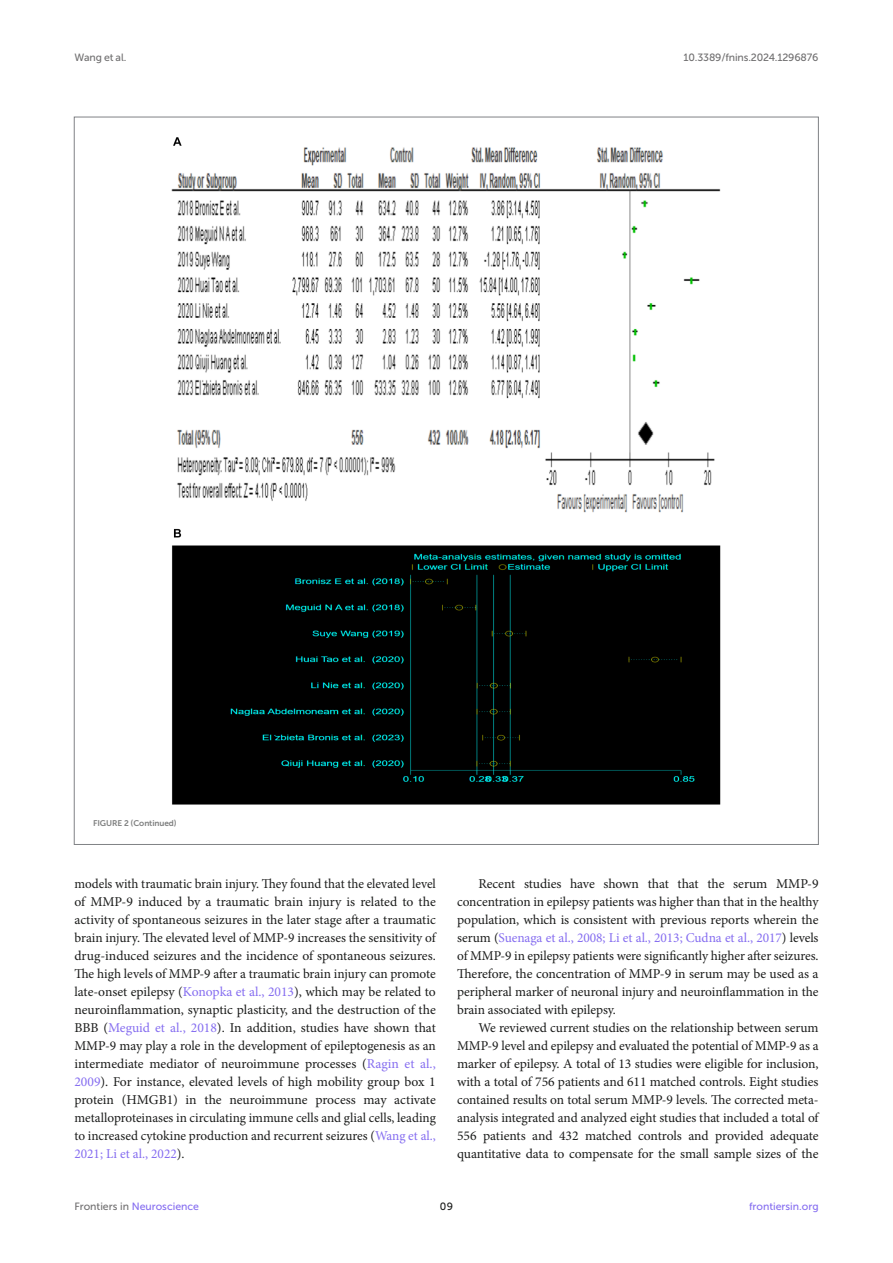
<style>
.page{position:relative;width:893px;height:1263px;background:#fff}
.page>*{position:absolute;margin:0;border:0;box-sizing:border-box;transform-origin:0 0}
.TEXT{font:13.5px/18px "Minion Pro";letter-spacing:-.005em;color:#1b1c1b;text-align:justify}
.TEXT_FLUSH{font:13.5px/18px "Minion Pro";color:#1b1c1b;text-align:justify}
.t1{font:10.5px "Museo Sans 500";color:#856df0}
.t2{font:10.5px "Museo Sans 500";letter-spacing:-.015em;color:#706f70}
.t3{font:10.5px "Museo Sans 500";color:#1b1c1b}
.FIG_HD_CONT{font:8.25px "Museo Sans 700";letter-spacing:-.01em;color:#7e7f7f}
.s1{color:#856df0}
.s2{color:#706f70}
</style>
<div class="page">
<img style="left:171px;top:137px;width:550px;height:668px">
<p class="t2" style="left:74px;top:51px;width:53px">Wang et al.</p>
<p class="t2" style="left:684px;top:51px;width:136px">10.3389/fnins.2024.1296876</p>
<p class="FIG_HD_CONT" style="left:93px;top:818px;width:85px">FIGURE 2 (Continued)</p>
<p class="TEXT_FLUSH" style="left:74px;top:875px;width:363px">models with traumatic brain injury. They found that the elevated level of MMP-9 induced by a traumatic brain injury is related to the activity of spontaneous seizures in the later stage after a traumatic brain injury. The elevated level of MMP-9 increases the sensitivity of drug-induced seizures and the incidence of spontaneous seizures.<br>The high levels of MMP-9 after a traumatic brain injury can promote late-onset epilepsy (<span class="s1">Konopka et al., 2013</span>), which may be related to neuroinflammation, synaptic plasticity, and the destruction of the BBB (<span class="s1">Meguid et al., 2018</span>). In addition, studies have shown that MMP-9 may play a role in the development of epileptogenesis as an intermediate mediator of neuroimmune processes (<span class="s1">Ragin et al., 2009</span>). For instance, elevated levels of high mobility group box 1 protein (HMGB1) in the neuroimmune process may activate metalloproteinases in circulating immune cells and glial cells, leading to increased cytokine production and recurrent seizures (<span class="s1">Wang et al., 2021; Li et al., 2022</span>).</p>
<p class="TEXT" style="left:457px;top:875px;width:363px;text-indent:21px">Recent studies have shown that that the serum MMP-9 concentration in epilepsy patients was higher than that in the healthy population, which is consistent with previous reports wherein the serum (<span class="s1">Suenaga et al., 2008; Li et al., 2013; Cudna et al., 2017</span>) levels of MMP-9 in epilepsy patients were significantly higher after seizures.<br>Therefore, the concentration of MMP-9 in serum may be used as a peripheral marker of neuronal injury and neuroinflammation in the brain associated with epilepsy.</p>
<p class="TEXT" style="left:457px;top:1019px;width:363px;text-indent:21px">We reviewed current studies on the relationship between serum MMP-9 level and epilepsy and evaluated the potential of MMP-9 as a marker of epilepsy. A total of 13 studies were eligible for inclusion, with a total of 756 patients and 611 matched controls. Eight studies contained results on total serum MMP-9 levels. The corrected meta&shy;analysis integrated and analyzed eight studies that included a total of 556 patients and 432 matched controls and provided adequate quantitative data to compensate for the small sample sizes of the</p>
<p class="t1" style="left:74px;top:1200px;width:126px"><span class="s2">Frontiers in</span> Neuroscience</p>
<p class="t3" style="left:440px;top:1200px;width:15px">09</p>
<p class="t1" style="left:749px;top:1200px;width:71px">frontiersin.org</p>
</div>
